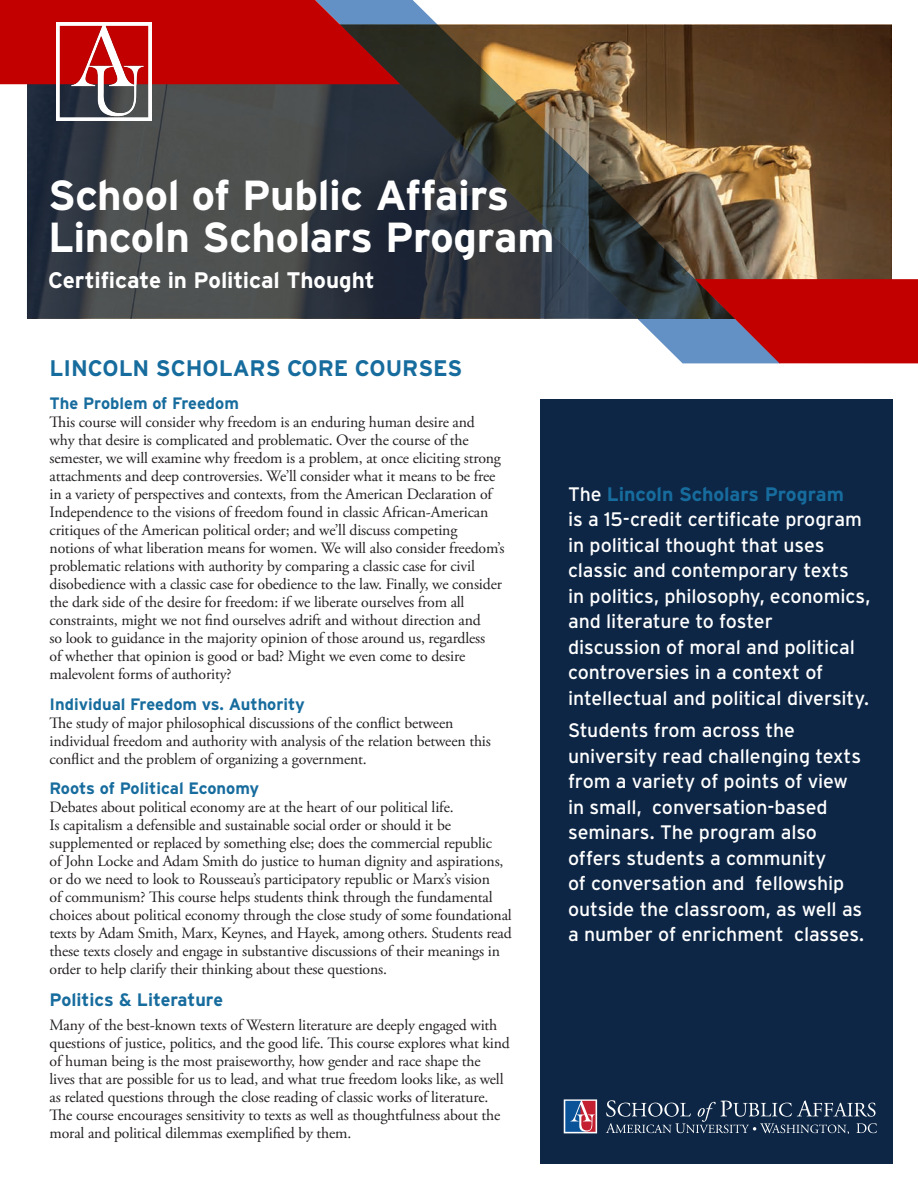
<style>
.page{position:relative;width:918px;height:1188px;background:#fff}
.page>*{position:absolute;margin:0;border:0;box-sizing:border-box;transform-origin:0 0}
.t1{font:700 42px/42px "Interstate";letter-spacing:-.01em;color:#fff}
.Title_2{font:700 22.5px "Interstate";letter-spacing:-.005em;color:#fff}
.Head{font:700 22.5px "Interstate";color:#176c9e}
.Body_big{font:19.5px/25.5px "Interstate";letter-spacing:-.005em;color:#fff}
.Subtitle{font:700 18px "Interstate";color:#176c9e}
.Subtitle_Small{font:700 16.5px "Interstate";color:#176c9e}
.Body_Small{font:15.75px/18px "Adobe Garamond Pro";letter-spacing:-.01em;color:#231f20}
.s1{font-weight:700;color:#176c9e}
</style>
<div class="page">
<div style="left:540px;top:399px;width:352px;height:765px;background:#0d2645"></div>
<svg style="left:564px;top:1099px;width:33px;height:34px"></svg>
<svg style="left:606px;top:1100px;width:271px;height:34px"></svg>
<img style="left:780px;top:25px;width:112px;height:254px">
<svg style="left:400px;top:0;width:380px;height:363px"></svg>
<svg style="left:695px;top:279px;width:223px;height:84px;background:#ad171e"></svg>
<svg style="left:27px;top:29px;width:610px;height:290px;background:#434443"></svg>
<svg style="left:0;top:0;width:400px;height:84px;background:#b20c0f"></svg>
<img style="left:56px;top:22px;width:95px;height:99px">
<p class="t1" style="left:48px;top:174px;width:508px">School of Public Affairs<br>Lincoln Scholars Program</p>
<p class="Title_2" style="left:48px;top:267px;width:328px">Certificate in Political Thought</p>
<p class="Head" style="left:50px;top:356px;width:414px">LINCOLN SCHOLARS CORE COURSES</p>
<p class="Subtitle_Small" style="left:50px;top:394px;width:191px">The Problem of Freedom</p>
<p class="Body_Small" style="left:50px;top:414px;width:457px">This course will consider why freedom is an enduring human desire and<br>why that desire is complicated and problematic. Over the course of the semester, we will examine why freedom is a problem, at once eliciting strong attachments and deep controversies. We’ll consider what it means to be free in a variety of perspectives and contexts, from the American Declaration of Independence to the visions of freedom found in classic African-American critiques of the American political order; and we’ll discuss competing notions of what liberation means for women. We will also consider freedom’s problematic relations with authority by comparing a classic case for civil disobedience with a classic case for obedience to the law. Finally, we consider the dark side of the desire for freedom: if we liberate ourselves from all constraints, might we not find ourselves adrift and without direction and<br>so look to guidance in the majority opinion of those around us, regardless<br>of whether that opinion is good or bad? Might we even come to desire malevolent forms of authority?</p>
<p class="Subtitle_Small" style="left:50px;top:695px;width:257px">Individual Freedom vs. Authority</p>
<p class="Body_Small" style="left:50px;top:714px;width:443px">The study of major philosophical discussions of the conflict between individual freedom and authority with analysis of the relation between this conflict and the problem of organizing a government.</p>
<p class="Subtitle_Small" style="left:50px;top:779px;width:211px">Roots of Political Economy</p>
<p class="Body_Small" style="left:50px;top:798px;width:464px">Debates about political economy are at the heart of our political life.<br>Is capitalism a defensible and sustainable social order or should it be supplemented or replaced by something else; does the commercial republic<br>of John Locke and Adam Smith do justice to human dignity and aspirations, or do we need to look to Rousseau’s participatory republic or Marx’s vision<br>of communism? This course helps students think through the fundamental choices about political economy through the close study of some foundational texts by Adam Smith, Marx, Keynes, and Hayek, among others. Students read these texts closely and engage in substantive discussions of their meanings in order to help clarify their thinking about these questions.</p>
<p class="Subtitle" style="left:50px;top:990px;width:175px">Politics &amp; Literature</p>
<p class="Body_Small" style="left:50px;top:1016px;width:462px">Many of the best-known texts of Western literature are deeply engaged with questions of justice, politics, and the good life. This course explores what kind of human being is the most praiseworthy, how gender and race shape the lives that are possible for us to lead, and what true freedom looks like, as well as related questions through the close reading of classic works of literature.<br>The course encourages sensitivity to texts as well as thoughtfulness about the moral and political dilemmas exemplified by them.</p>
<p class="Body_big" style="left:568px;top:481px;width:304px">The <span class="s1">Lincoln Scholars Program<br></span>is a 15-credit certificate program in political thought that uses classic and contemporary texts<br>in politics, philosophy, economics, and literature to foster discussion of moral and political controversies in a context of intellectual and political diversity.</p>
<p class="Body_big" style="left:568px;top:717px;width:298px">Students from across the university read challenging texts from a variety of points of view in small, conversation-based seminars. The program also offers students a community<br>of conversation and fellowship outside the classroom, as well as a number of enrichment classes.</p>
</div>
